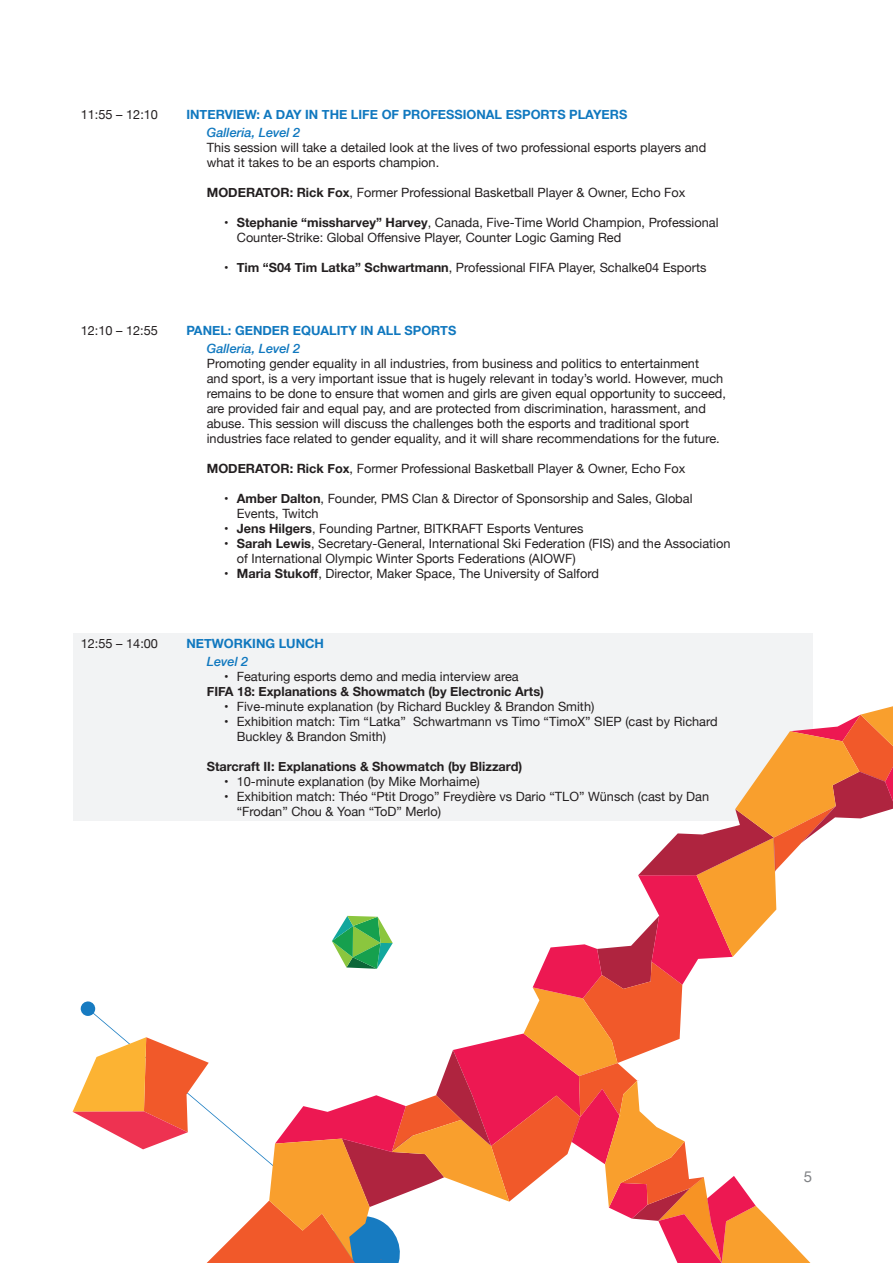
<style>
.page{position:relative;width:893px;height:1263px;background:#fff}
.page>*{position:absolute;margin:0;border:0;box-sizing:border-box;transform-origin:0 0}
.Text_de_base__drapea{font:15px "Helvetica Neue";color:#808285}
.Tex_de_basse_alignié{font:12.75px/15px "Helvetica Neue";color:#231f20}
.Text_de_base__date{font:700 12.75px "Helvetica Neue";color:#1078bf}
.Petit_titre_text_de{font:700 12.75px "Helvetica Neue";color:#231f20}
.Petit_titre_de_base{font:italic 500 12.75px "Helvetica Neue";color:#1078bf}
.Text_de_base__date-2{font:12.75px "Helvetica Neue";color:#231f20}
.s1{font-weight:700}
</style>
<div class="page">
<div style="left:73px;top:633px;width:739px;height:188px;background:#f2f3f4"></div>
<svg style="left:73px;top:706px;width:820px;height:557px"></svg>
<p class="Text_de_base__date-2" style="left:81px;top:105px;width:79px">11:55 – 12:10</p>
<p class="Text_de_base__date" style="left:186px;top:104px;width:442px">INTERVIEW: A DAY IN THE LIFE OF PROFESSIONAL ESPORTS PLAYERS</p>
<p class="Petit_titre_de_base" style="left:207px;top:121px;width:95px">Galleria, Level 2</p>
<p class="Tex_de_basse_alignié" style="left:207px;top:140px;width:501px">This session will take a detailed look at the lives of two professional esports players and what it takes to be an esports champion.</p>
<p class="Tex_de_basse_alignié" style="left:207px;top:185px;width:480px"><span class="s1">MODERATOR: Rick Fox</span>, Former Professional Basketball Player &amp; Owner, Echo Fox</p>
<p class="Tex_de_basse_alignié" style="left:237px;top:215px;width:483px;text-indent:-13px"><span class="s1">• Stephanie “missharvey” Harvey</span>, Canada, Five-Time World Champion, Professional<br>Counter-Strike: Global Offensive Player, Counter Logic Gaming Red</p>
<p class="Tex_de_basse_alignié" style="left:224px;top:260px;width:484px"><span class="s1">• Tim “S04 Tim Latka” Schwartmann</span>, Professional FIFA Player, Schalke04 Esports</p>
<p class="Text_de_base__date-2" style="left:81px;top:321px;width:79px">12:10 – 12:55</p>
<p class="Text_de_base__date" style="left:186px;top:320px;width:271px">PANEL: GENDER EQUALITY IN ALL SPORTS</p>
<p class="Petit_titre_de_base" style="left:207px;top:337px;width:95px">Galleria, Level 2</p>
<p class="Tex_de_basse_alignié" style="left:207px;top:356px;width:521px">Promoting gender equality in all industries, from business and politics to entertainment<br>and sport, is a very important issue that is hugely relevant in today’s world. However, much remains to be done to ensure that women and girls are given equal opportunity to succeed, are provided fair and equal pay, and are protected from discrimination, harassment, and abuse. This session will discuss the challenges both the esports and traditional sport industries face related to gender equality, and it will share recommendations for the future.</p>
<p class="Tex_de_basse_alignié" style="left:207px;top:461px;width:480px"><span class="s1">MODERATOR: Rick Fox</span>, Former Professional Basketball Player &amp; Owner, Echo Fox</p>
<p class="Tex_de_basse_alignié" style="left:237px;top:491px;width:457px;text-indent:-13px"><span class="s1">• Amber Dalton</span>, Founder, PMS Clan &amp; Director of Sponsorship and Sales, Global<br>Events, Twitch</p>
<p class="Tex_de_basse_alignié" style="left:224px;top:521px;width:361px"><span class="s1">• Jens Hilgers</span>, Founding Partner, BITKRAFT Esports Ventures</p>
<p class="Tex_de_basse_alignié" style="left:237px;top:536px;width:495px;text-indent:-13px"><span class="s1">• Sarah Lewis</span>, Secretary-General, International Ski Federation (FIS) and the Association of International Olympic Winter Sports Federations (AIOWF)</p>
<p class="Tex_de_basse_alignié" style="left:224px;top:566px;width:376px"><span class="s1">• Maria Stukoff</span>, Director, Maker Space, The University of Salford</p>
<p class="Text_de_base__date-2" style="left:81px;top:634px;width:79px">12:55 – 14:00</p>
<p class="Text_de_base__date" style="left:186px;top:633px;width:139px">NETWORKING LUNCH</p>
<p class="Petit_titre_de_base" style="left:207px;top:650px;width:43px">Level 2</p>
<p class="Tex_de_basse_alignié" style="left:224px;top:669px;width:296px">• Featuring esports demo and media interview area</p>
<p class="Petit_titre_text_de" style="left:207px;top:681px;width:339px">FIFA 18: Explanations &amp; Showmatch (by Electronic Arts)</p>
<p class="Tex_de_basse_alignié" style="left:224px;top:699px;width:372px">• Five-minute explanation (by Richard Buckley &amp; Brandon Smith)</p>
<p class="Tex_de_basse_alignié" style="left:237px;top:714px;width:482px;text-indent:-13px">• Exhibition match: Tim “Latka” Schwartmann vs Timo “TimoX” SIEP (cast by Richard<br>Buckley &amp; Brandon Smith)</p>
<p class="Petit_titre_text_de" style="left:207px;top:756px;width:317px">Starcraft II: Explanations &amp; Showmatch (by Blizzard)</p>
<p class="Tex_de_basse_alignié" style="left:224px;top:774px;width:257px">• 10-minute explanation (by Mike Morhaime)</p>
<p class="Tex_de_basse_alignié" style="left:237px;top:789px;width:474px;text-indent:-13px">• Exhibition match: Théo “Ptit Drogo” Freydière vs Dario “TLO” Wünsch (cast by Dan “Frodan” Chou &amp; Yoan “ToD” Merlo)</p>
<p class="Text_de_base__drapea" style="left:804px;top:1166px;width:10px">5</p>
</div>
